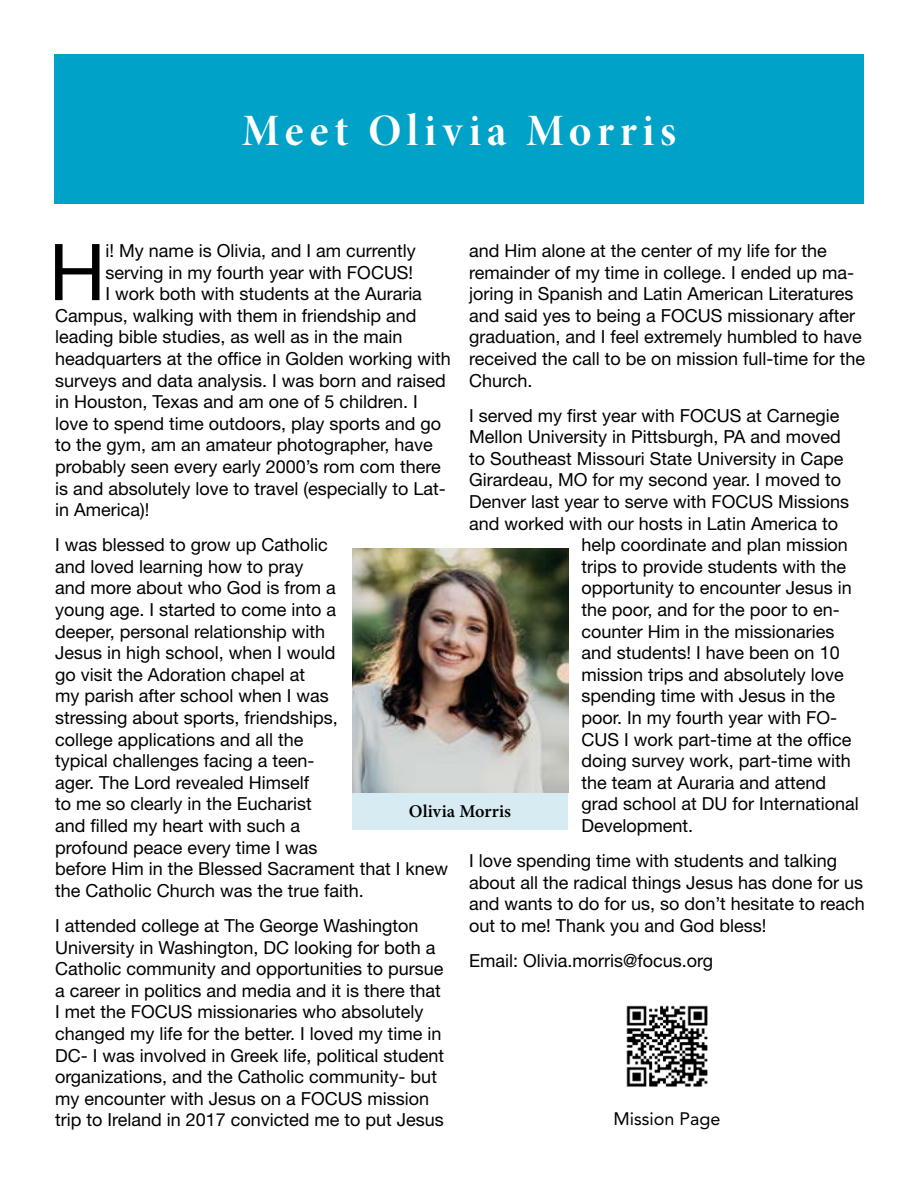
<style>
.page{position:relative;width:918px;height:1188px;background:#fff}
.page>*{position:absolute;margin:0;border:0;box-sizing:border-box;transform-origin:0 0}
.t1{font:78.45px "Helvetica Neue LT Std";color:#000}
.t2{font:45px "Minion Pro Bold Disp";letter-spacing:.125em;color:#fff}
.t3{font:18px/21.6px "Helvetica Neue LT Std";color:#000}
.t4{font:18px "Minion Variable Concept";color:#000}
.t5{font:18px "Avenir LT Std";color:#000}
</style>
<div class="page">
<div style="left:54px;top:54px;width:810px;height:149px;background:#00a2c7"></div>
<div style="left:352px;top:793px;width:216px;height:36px;background:#d7ebf2"></div>
<img style="left:352px;top:549px;width:216px;height:244px">
<img style="left:626px;top:1005px;width:82px;height:82px">
<h2 class="t2" style="left:242px;top:104px;width:436px">Meet Olivia Morris</h2>
<h1 class="t1" style="left:49px;top:225px;width:58px">H</h1>
<p class="t3" style="left:106px;top:239px;width:312px">i! My name is Olivia, and I am currently</p>
<p class="t3" style="left:469px;top:239px;width:398px">and Him alone at the center of my life for the remainder of my time in college. I ended up ma&shy;joring in Spanish and Latin American Literatures and said yes to being a FOCUS missionary after graduation, and I feel extremely humbled to have received the call to be on mission full-time for the Church.</p>
<p class="t3" style="left:469px;top:404px;width:372px">I served my first year with FOCUS at Carnegie</p>
<p class="t3" style="left:469px;top:426px;width:373px">Mellon University in Pittsburgh, PA and moved</p>
<p class="t3" style="left:469px;top:447px;width:376px">to Southeast Missouri State University in Cape</p>
<p class="t3" style="left:469px;top:469px;width:374px">Girardeau, MO for my second year. I moved to</p>
<p class="t3" style="left:469px;top:491px;width:382px">Denver last year to serve with FOCUS Missions</p>
<p class="t3" style="left:469px;top:512px;width:371px">and worked with our hosts in Latin America to</p>
<p class="t3" style="left:582px;top:534px;width:268px">help coordinate and plan mission</p>
<p class="t3" style="left:582px;top:555px;width:266px">trips to provide students with the</p>
<p class="t3" style="left:582px;top:577px;width:272px">opportunity to encounter Jesus in</p>
<p class="t3" style="left:582px;top:599px;width:260px">the poor, and for the poor to en-</p>
<p class="t3" style="left:582px;top:620px;width:255px">counter Him in the missionaries</p>
<p class="t3" style="left:582px;top:642px;width:260px">and students! I have been on 10</p>
<p class="t3" style="left:582px;top:663px;width:264px">mission trips and absolutely love</p>
<p class="t3" style="left:582px;top:685px;width:255px">spending time with Jesus in the</p>
<p class="t3" style="left:582px;top:707px;width:257px">poor. In my fourth year with FO-</p>
<p class="t3" style="left:582px;top:728px;width:272px">CUS I work part-time at the office</p>
<p class="t3" style="left:582px;top:750px;width:271px">doing survey work, part-time with</p>
<p class="t3" style="left:582px;top:771px;width:246px">the team at Auraria and attend</p>
<p class="t3" style="left:582px;top:793px;width:279px">grad school at DU for International</p>
<p class="t3" style="left:582px;top:815px;width:113px">Development.</p>
<p class="t3" style="left:469px;top:850px;width:397px">I love spending time with students and talking about all the radical things Jesus has done for us and wants to do for us, so don’t hesitate to reach out to me! Thank you and God bless!</p>
<p class="t3" style="left:469px;top:950px;width:245px">Email: Olivia.morris@focus.org</p>
<p class="t3" style="left:106px;top:261px;width:309px">serving in my fourth year with FOCUS!</p>
<p class="t3" style="left:106px;top:283px;width:318px">I work both with students at the Auraria</p>
<p class="t3" style="left:55px;top:304px;width:363px">Campus, walking with them in friendship and</p>
<p class="t3" style="left:55px;top:326px;width:349px">leading bible studies, as well as in the main</p>
<p class="t3" style="left:55px;top:347px;width:397px">headquarters at the office in Golden working with</p>
<p class="t3" style="left:55px;top:369px;width:392px">surveys and data analysis. I was born and raised</p>
<p class="t3" style="left:55px;top:391px;width:364px">in Houston, Texas and am one of 5 children. I</p>
<p class="t3" style="left:55px;top:412px;width:388px">love to spend time outdoors, play sports and go</p>
<p class="t3" style="left:55px;top:434px;width:379px">to the gym, am an amateur photographer, have</p>
<p class="t3" style="left:55px;top:455px;width:387px">probably seen every early 2000’s rom com there</p>
<p class="t3" style="left:55px;top:477px;width:392px">is and absolutely love to travel (especially to Lat-</p>
<p class="t3" style="left:55px;top:499px;width:96px">in America)!</p>
<p class="t3" style="left:55px;top:534px;width:395px">I was blessed to grow up Catholic<br>and loved learning how to pray<br>and more about who God is from a<br>young age. I started to come into a<br>deeper, personal relationship with<br>Jesus in high school, when I would<br>go visit the Adoration chapel at<br>my parish after school when I was<br>stressing about sports, friendships,<br>college applications and all the<br>typical challenges facing a teen-<br>ager. The Lord revealed Himself<br>to me so clearly in the Eucharist<br>and filled my heart with such a<br>profound peace every time I was<br>before Him in the Blessed Sacrament that I knew the Catholic Church was the true faith.</p>
<p class="t3" style="left:55px;top:914px;width:391px">I attended college at The George Washington University in Washington, DC looking for both a Catholic community and opportunities to pursue a career in politics and media and it is there that I met the FOCUS missionaries who absolutely changed my life for the better. I loved my time in DC- I was involved in Greek life, political student organizations, and the Catholic community- but my encounter with Jesus on a FOCUS mission trip to Ireland in 2017 convicted me to put Jesus</p>
<p class="t4" style="left:409px;top:799px;width:104px">Olivia Morris</p>
<p class="t5" style="left:614px;top:1108px;width:109px">Mission Page</p>
</div>
